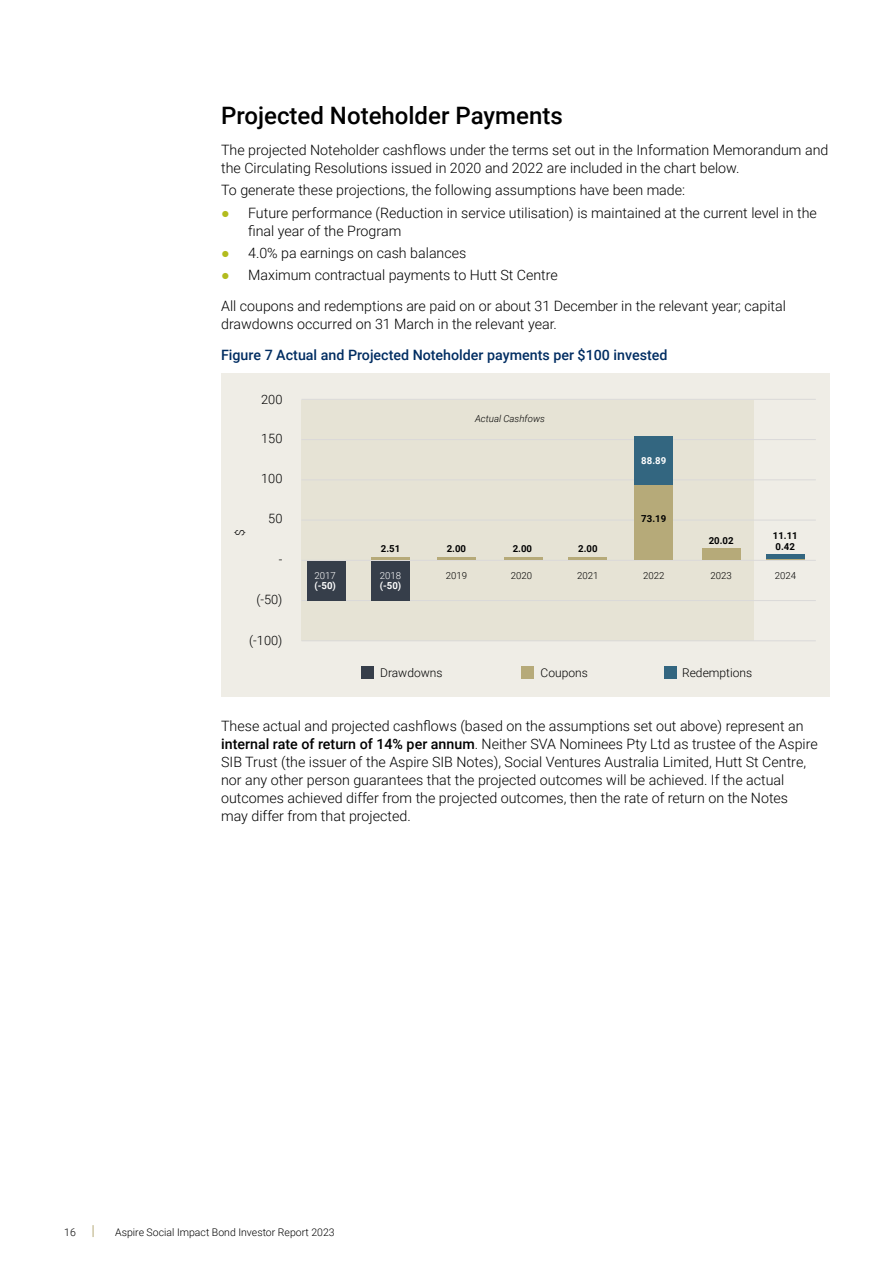
<style>
.page{position:relative;width:893px;height:1263px;background:#fff}
.page>*{position:absolute;margin:0;border:0;box-sizing:border-box;transform-origin:0 0}
.t1{font:500 24px "Roboto";color:#000}
.t2{font:300 14.25px/18px "Roboto";color:#000}
.t3{font:500 14.25px "Roboto";color:#002d62}
.t4{font:300 12.9px "Roboto";color:#000}
.t5{font:300 12px "Roboto";color:#000}
.t6{font:300 10.5px "Roboto";color:#000}
.t7{font:700 9.6px "Roboto";color:#000}
.t8{font:300 9.6px "Roboto";color:#000}
.t9{font:700 9.6px "Roboto";color:#fff}
.t10{font:italic 300 9.6px "Roboto";color:#000}
.t11{font:300 9.6px "Roboto";color:#fff}
.s1{font-family:"Arial";font-weight:400;color:#b2bb1e}
.s2{font-weight:500}
</style>
<div class="page">
<svg style="left:93px;top:1225px;width:1px;height:12px"></svg>
<div style="left:221px;top:373px;width:608px;height:323px;background:#efede6"></div>
<div style="left:301px;top:400px;width:453px;height:240px;background:#e6e3d5"></div>
<div style="left:766px;top:554px;width:38px;height:6px;background:#336680"></div>
<hr style="left:301px;top:399px;width:515px;height:1px;background:#dad9d9">
<hr style="left:301px;top:439px;width:515px;height:1px;background:#dad9d9">
<hr style="left:301px;top:479px;width:515px;height:1px;background:#dad9d9">
<hr style="left:301px;top:520px;width:515px;height:1px;background:#dad9d9">
<hr style="left:301px;top:560px;width:515px;height:1px;background:#dad9d9">
<hr style="left:301px;top:600px;width:515px;height:1px;background:#dad9d9">
<hr style="left:301px;top:640px;width:515px;height:1px;background:#dad9d9">
<div style="left:308px;top:561px;width:38px;height:39px;background:#363e4a"></div>
<div style="left:372px;top:561px;width:38px;height:39px;background:#363e4a"></div>
<hr style="left:372px;top:557px;width:38px;height:3px;background:#b6aa79">
<hr style="left:437px;top:557px;width:38px;height:3px;background:#b6aa79">
<hr style="left:504px;top:557px;width:38px;height:3px;background:#b6aa79">
<hr style="left:569px;top:557px;width:38px;height:3px;background:#b6aa79">
<div style="left:635px;top:485px;width:38px;height:75px;background:#b6aa79"></div>
<div style="left:702px;top:548px;width:38px;height:12px;background:#b6aa79"></div>
<hr style="left:766px;top:559px;width:38px;height:1px;background:#b6aa79">
<div style="left:635px;top:436px;width:38px;height:49px;background:#336680"></div>
<div style="left:362px;top:667px;width:12px;height:12px;background:#363e4a"></div>
<div style="left:521px;top:667px;width:13px;height:12px;background:#b6aa79"></div>
<div style="left:664px;top:667px;width:12px;height:12px;background:#336680"></div>
<h1 class="t1" style="left:221px;top:99px;width:343px">Projected Noteholder Payments</h1>
<p class="t2" style="left:221px;top:140px;width:609px">The projected Noteholder cashflows under the terms set out in the Information Memorandum and the Circulating Resolutions issued in 2020 and 2022 are included in the chart below.</p>
<p class="t2" style="left:221px;top:181px;width:466px">To generate these projections, the following assumptions have been made:</p>
<p class="t2" style="left:248px;top:203px;width:570px;text-indent:-27px"><span class="s1">●</span> Future performance (Reduction in service utilisation) is maintained at the current level in the final year of the Program</p>
<p class="t2" style="left:221px;top:243px;width:247px"><span class="s1">●</span> 4.0% pa earnings on cash balances</p>
<p class="t2" style="left:221px;top:259px;width:566px;line-height:30.8px"><span class="s1">●</span> Maximum contractual payments to Hutt St Centre<br>All coupons and redemptions are paid on or about 31 December in the relevant year; capital</p>
<p class="t2" style="left:221px;top:314px;width:337px">drawdowns occurred on 31 March in the relevant year.</p>
<p class="t3" style="left:221px;top:345px;width:448px">Figure 7 Actual and Projected Noteholder payments per $100 invested</p>
<p class="t4" style="left:261px;top:391px;width:23px">200</p>
<p class="t4" style="left:261px;top:429px;width:23px">150</p>
<p class="t4" style="left:261px;top:469px;width:23px">100</p>
<p class="t5" style="left:231px;top:536px;width:8px;rotate:-90deg">$</p>
<p class="t4" style="left:268px;top:510px;width:16px">50</p>
<p class="t4" style="left:279px;top:550px;width:5px">-</p>
<p class="t4" style="left:256px;top:590px;width:28px">(-50)</p>
<p class="t4" style="left:249px;top:631px;width:35px">(-100)</p>
<p class="t11" style="left:315px;top:569px;width:23px">2017</p>
<p class="t9" style="left:314px;top:578px;width:23px">(-50)</p>
<p class="t10" style="left:475px;top:412px;width:71px">Actual Cashfows</p>
<p class="t7" style="left:381px;top:542px;width:21px">2.51</p>
<p class="t7" style="left:447px;top:542px;width:21px">2.00</p>
<p class="t7" style="left:513px;top:542px;width:21px">2.00</p>
<p class="t7" style="left:578px;top:542px;width:21px">2.00</p>
<p class="t9" style="left:641px;top:454px;width:26px">88.89</p>
<p class="t7" style="left:641px;top:511px;width:26px">73.19</p>
<p class="t7" style="left:709px;top:534px;width:26px">20.02</p>
<p class="t7" style="left:773px;top:528px;width:26px">11.11</p>
<p class="t7" style="left:776px;top:540px;width:21px">0.42</p>
<p class="t11" style="left:380px;top:569px;width:23px">2018</p>
<p class="t9" style="left:380px;top:579px;width:23px">(-50)</p>
<p class="t8" style="left:446px;top:568px;width:23px">2019</p>
<p class="t8" style="left:511px;top:568px;width:23px">2020</p>
<p class="t8" style="left:577px;top:568px;width:23px">2021</p>
<p class="t8" style="left:643px;top:568px;width:23px">2022</p>
<p class="t8" style="left:710px;top:568px;width:23px">2023</p>
<p class="t8" style="left:775px;top:568px;width:23px">2024</p>
<p class="t5" style="left:380px;top:664px;width:64px">Drawdowns</p>
<p class="t5" style="left:541px;top:664px;width:49px">Coupons</p>
<p class="t5" style="left:682px;top:664px;width:72px">Redemptions</p>
<p class="t2" style="left:221px;top:716px;width:598px">These actual and projected cashflows (based on the assumptions set out above) represent an <span class="s2">internal rate of return of 14% per annum</span>. Neither SVA Nominees Pty Ltd as trustee of the Aspire SIB Trust (the issuer of the Aspire SIB Notes), Social Ventures Australia Limited, Hutt St Centre, nor any other person guarantees that the projected outcomes will be achieved. If the actual outcomes achieved differ from the projected outcomes, then the rate of return on the Notes may differ from that projected.</p>
<p class="t6" style="left:64px;top:1225px;width:13px">16</p>
<p class="t6" style="left:115px;top:1225px;width:221px">Aspire Social Impact Bond Investor Report 2023</p>
</div>
